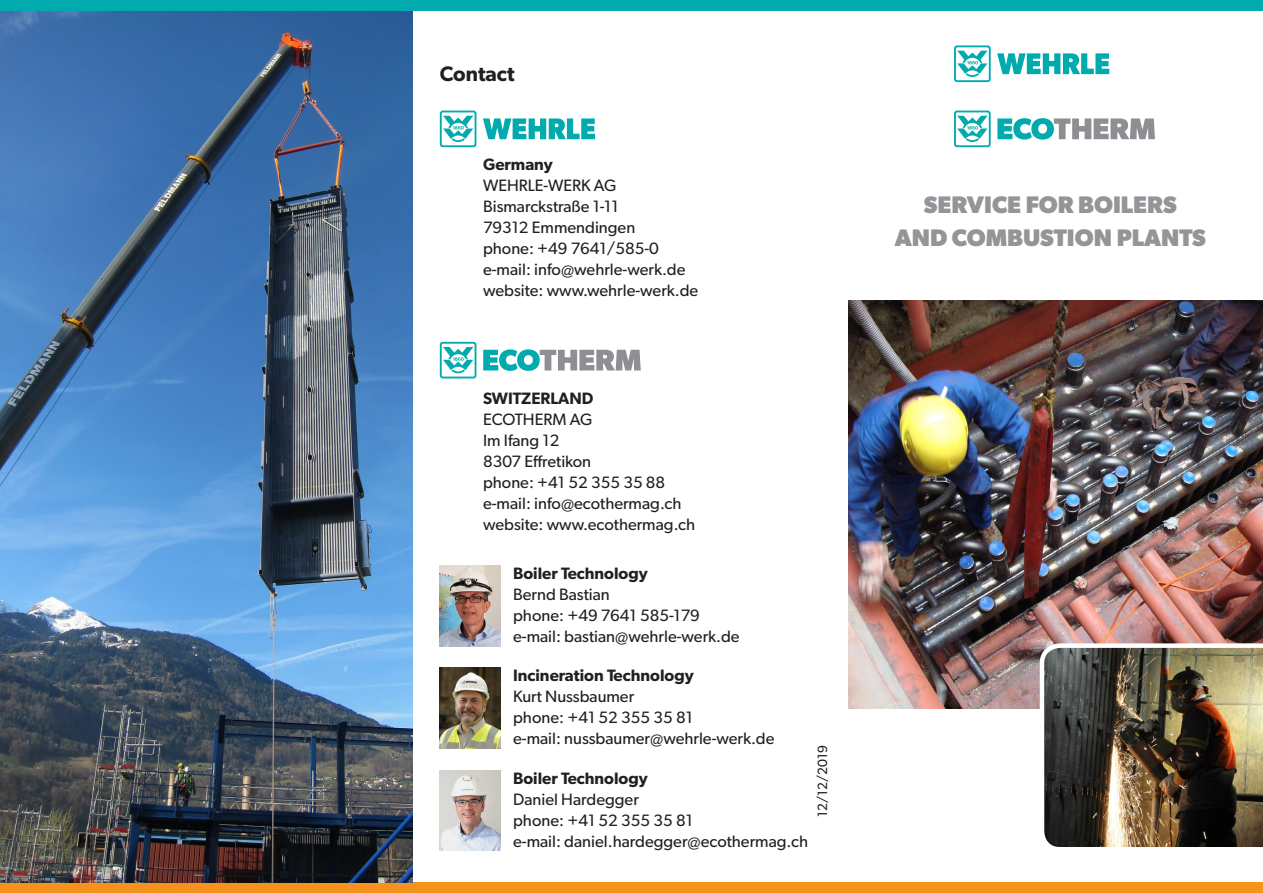
<style>
.page{position:relative;width:1263px;height:893px;background:#fff}
.page>*{position:absolute;margin:0;border:0;box-sizing:border-box;transform-origin:0 0}
.t1{font:700 24px/33px "Gibson";color:#939598;text-align:center}
.t2{font:600 21px "Gibson";color:#231f20}
.t3{font:16.5px/21px "Gibson";color:#231f20}
.t4{font:600 16.5px "Gibson";color:#231f20}
.t5{font:13.5px "Gibson";color:#231f20}
</style>
<div class="page">
<svg style="left:997px;top:53px;width:112px;height:21px"></svg>
<svg style="left:957px;top:51px;width:30px;height:26px"></svg>
<div style="left:954px;top:45px;width:37px;height:37px;border:2px solid #00aaad;border-radius:2px"></div>
<svg style="left:483px;top:118px;width:112px;height:21px"></svg>
<svg style="left:443px;top:116px;width:30px;height:26px"></svg>
<div style="left:440px;top:111px;width:36px;height:36px;border:2px solid #00aaad;border-radius:2px"></div>
<svg style="left:957px;top:116px;width:30px;height:26px"></svg>
<div style="left:954px;top:111px;width:37px;height:36px;border:2px solid #00aaad;border-radius:2px"></div>
<svg style="left:997px;top:118px;width:158px;height:22px"></svg>
<svg style="left:443px;top:347px;width:30px;height:26px"></svg>
<div style="left:440px;top:342px;width:36px;height:36px;border:2px solid #00aaad;border-radius:2px"></div>
<svg style="left:483px;top:349px;width:158px;height:22px"></svg>
<div style="left:0;top:882px;width:1263px;height:11px;background:#f7931d"></div>
<img style="left:848px;top:301px;width:415px;height:407px">
<img style="left:0;top:11px;width:412px;height:871px">
<div style="left:0;top:0;width:1263px;height:11px;background:#00aaad"></div>
<img style="left:440px;top:566px;width:61px;height:80px">
<img style="left:440px;top:771px;width:61px;height:79px">
<img style="left:1040px;top:643px;width:223px;height:204px">
<img style="left:440px;top:668px;width:61px;height:80px">
<p class="t2" style="left:440px;top:61px;width:76px">Contact</p>
<p class="t4" style="left:483px;top:154px;width:71px">Germany</p>
<p class="t3" style="left:483px;top:174px;width:217px">WEHRLE-WERK AG<br>Bismarckstraße 1-11<br>79312 Emmendingen<br>phone: +49 7641/585-0 e-mail: info@wehrle-werk.de website: www.wehrle-werk.de</p>
<p class="t4" style="left:483px;top:388px;width:112px">SWITZERLAND</p>
<p class="t3" style="left:483px;top:408px;width:214px">ECOTHERM AG<br>Im Ifang 12<br>8307 Effretikon<br>phone: +41 52 355 35 88 e-mail: info@ecothermag.ch website: www.ecothermag.ch</p>
<p class="t4" style="left:513px;top:563px;width:136px">Boiler Technology</p>
<p class="t3" style="left:513px;top:583px;width:228px">Bernd Bastian<br>phone: +49 7641 585-179 e-mail: bastian@wehrle-werk.de</p>
<p class="t4" style="left:513px;top:665px;width:182px">Incineration Technology</p>
<p class="t3" style="left:513px;top:685px;width:263px">Kurt Nussbaumer<br>phone: +41 52 355 35 81<br>e-mail: nussbaumer@wehrle-werk.de</p>
<p class="t4" style="left:513px;top:768px;width:136px">Boiler Technology</p>
<p class="t3" style="left:513px;top:788px;width:296px">Daniel Hardegger<br>phone: +41 52 355 35 81<br>e-mail: daniel.hardegger@ecothermag.ch</p>
<p class="t5" style="left:814px;top:817px;width:73px;rotate:-90deg">12/12/2019</p>
<h1 class="t1" style="left:895px;top:187px;width:312px">SERVICE FOR BOILERS<br>AND COMBUSTION PLANTS</h1>
</div>
